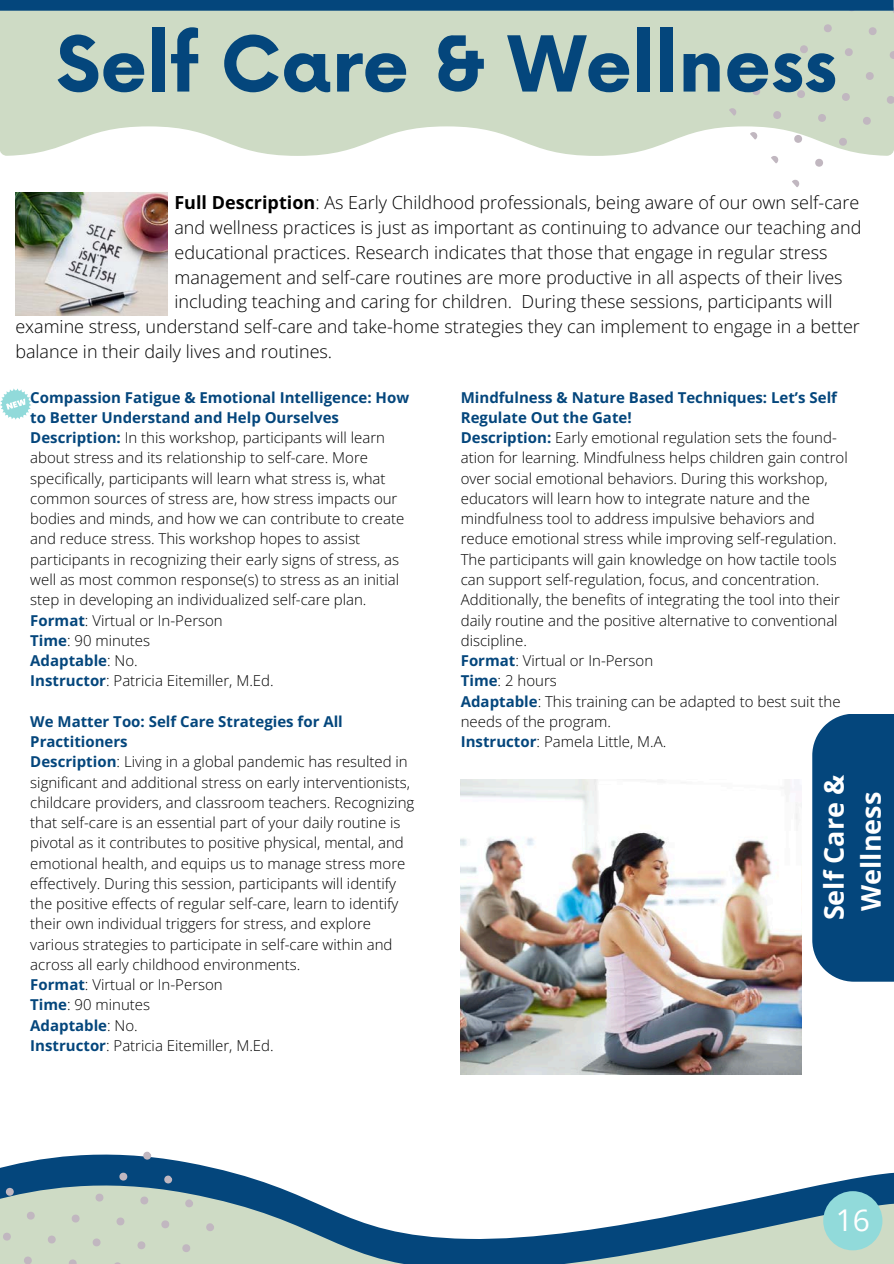
<style>
.page{position:relative;width:894px;height:1264px;background:#fff}
.page>*{position:absolute;margin:0;border:0;box-sizing:border-box;transform-origin:0 0}
.t1{font:700 75px "Now";color:#04467c}
.t2{font:30px "Open Sans";color:#fff}
.t3{font:700 27px/37.2px "Open Sans";color:#fff;text-align:center}
.t4{font:300 18px "Open Sans";color:#000}
.t5{font:300 15px/20.2px "Open Sans";color:#000}
.t6{font:700 15px/20.2px "Open Sans";color:#04467c}
.s1{font-weight:700}
.s2{font-weight:700;color:#04467c}
.s3{font-weight:300;color:#000}
</style>
<div class="page">
<svg style="left:0;top:1154px;width:893px;height:23px"></svg>
<svg style="left:0;top:1177px;width:893px;height:86px"></svg>
<div style="left:823px;top:1191px;width:59px;height:59px;background:#91dada;border-radius:50%"></div>
<svg style="left:0;top:11px;width:893px;height:144px;background:#d2deca"></svg>
<svg style="left:884px;top:94px;width:9px;height:11px"></svg>
<svg style="left:861px;top:115px;width:11px;height:11px"></svg>
<svg style="left:837px;top:136px;width:11px;height:11px"></svg>
<svg style="left:815px;top:158px;width:8px;height:9px"></svg>
<svg style="left:792px;top:179px;width:8px;height:8px"></svg>
<svg style="left:887px;top:49px;width:6px;height:12px"></svg>
<svg style="left:863px;top:70px;width:12px;height:12px"></svg>
<svg style="left:840px;top:91px;width:11px;height:12px"></svg>
<svg style="left:816px;top:112px;width:11px;height:11px"></svg>
<svg style="left:792px;top:133px;width:11px;height:11px"></svg>
<svg style="left:768px;top:154px;width:11px;height:10px"></svg>
<svg style="left:890px;top:11px;width:3px;height:5px"></svg>
<svg style="left:866px;top:26px;width:12px;height:11px"></svg>
<svg style="left:842px;top:47px;width:12px;height:11px"></svg>
<svg style="left:819px;top:67px;width:11px;height:12px"></svg>
<svg style="left:795px;top:88px;width:11px;height:12px"></svg>
<svg style="left:771px;top:109px;width:11px;height:12px"></svg>
<svg style="left:747px;top:130px;width:11px;height:12px"></svg>
<svg style="left:845px;top:11px;width:12px;height:2px"></svg>
<svg style="left:822px;top:23px;width:11px;height:11px"></svg>
<svg style="left:798px;top:44px;width:11px;height:11px"></svg>
<svg style="left:774px;top:65px;width:11px;height:11px"></svg>
<svg style="left:750px;top:86px;width:11px;height:11px"></svg>
<svg style="left:726px;top:106px;width:11px;height:12px"></svg>
<div style="left:0;top:0;width:893px;height:11px;background:#04467c"></div>
<img style="left:15px;top:192px;width:152px;height:124px">
<svg style="left:204px;top:1221px;width:12px;height:11px"></svg>
<svg style="left:181px;top:1242px;width:11px;height:11px"></svg>
<svg style="left:183px;top:1197px;width:12px;height:11px"></svg>
<svg style="left:160px;top:1218px;width:11px;height:11px"></svg>
<svg style="left:136px;top:1239px;width:11px;height:11px"></svg>
<svg style="left:112px;top:1260px;width:11px;height:3px"></svg>
<svg style="left:162px;top:1173px;width:12px;height:12px"></svg>
<svg style="left:139px;top:1194px;width:11px;height:12px"></svg>
<svg style="left:115px;top:1215px;width:11px;height:11px"></svg>
<svg style="left:91px;top:1236px;width:11px;height:11px"></svg>
<svg style="left:67px;top:1257px;width:11px;height:6px"></svg>
<svg style="left:142px;top:1151px;width:11px;height:10px"></svg>
<svg style="left:118px;top:1170px;width:11px;height:12px"></svg>
<svg style="left:94px;top:1191px;width:11px;height:12px"></svg>
<svg style="left:70px;top:1212px;width:11px;height:12px"></svg>
<svg style="left:46px;top:1233px;width:11px;height:12px"></svg>
<svg style="left:22px;top:1254px;width:11px;height:9px"></svg>
<svg style="left:25px;top:1209px;width:11px;height:12px"></svg>
<svg style="left:1px;top:1230px;width:12px;height:12px"></svg>
<svg style="left:4px;top:1186px;width:11px;height:11px"></svg>
<div style="left:812px;top:713px;width:81px;height:268px;background:#04467c"></div>
<img style="left:460px;top:779px;width:341px;height:295px">
<svg style="left:0;top:388px;width:31px;height:32px"></svg>
<p class="t1" style="left:56px;top:24px;width:782px">Self Care &amp; Wellness</p>
<p class="t4" style="left:174px;top:190px;width:686px"><span class="s1">Full Description</span>: As Early Childhood professionals, being aware of our own self-care</p>
<p class="t4" style="left:174px;top:215px;width:688px">and wellness practices is just as important as continuing to advance our teaching and</p>
<p class="t4" style="left:174px;top:240px;width:654px">educational practices. Research indicates that those that engage in regular stress</p>
<p class="t4" style="left:174px;top:264px;width:669px">management and self-care routines are more productive in all aspects of their lives</p>
<p class="t4" style="left:174px;top:289px;width:659px">including teaching and caring for children. During these sessions, participants will</p>
<p class="t4" style="left:15px;top:314px;width:845px">examine stress, understand self-care and take-home strategies they can implement to engage in a better</p>
<p class="t4" style="left:15px;top:339px;width:318px">balance in their daily lives and routines.</p>
<p class="t6" style="left:460px;top:387px;width:377px">Mindfulness &amp; Nature Based Techniques: Let’s Self<br>Regulate Out the Gate!</p>
<p class="t5" style="left:460px;top:427px;width:388px"><span class="s2">Description:</span> Early emotional regulation sets the found&shy;ation for learning. Mindfulness helps children gain control over social emotional behaviors. During this workshop, educators will learn how to integrate nature and the mindfulness tool to address impulsive behaviors and reduce emotional stress while improving self-regulation.<br>The participants will gain knowledge on how tactile tools can support self-regulation, focus, and concentration.<br>Additionally, the benefits of integrating the tool into their</p>
<p class="t5" style="left:460px;top:609px;width:378px">daily routine and the positive alternative to conventional discipline.</p>
<p class="t5" style="left:460px;top:650px;width:194px"><span class="s2">Format</span>: Virtual or In-Person</p>
<p class="t5" style="left:460px;top:670px;width:97px"><span class="s2">Time</span>: 2 hours</p>
<p class="t5" style="left:460px;top:690px;width:381px"><span class="s2">Adaptable</span>: This training can be adapted to best suit the needs of the program.</p>
<p class="t5" style="left:460px;top:731px;width:207px"><span class="s2">Instructor</span>: Pamela Little, M.A.</p>
<p class="t3" style="left:814px;top:920px;width:147px;rotate:-90deg">Self Care &amp;<br>Wellness</p>
<p class="t6" style="left:30px;top:387px;width:380px">Compassion Fatigue &amp; Emotional Intelligence: How to Better Understand and Help Ourselves</p>
<h1 class="t5" style="left:30px;top:427px;width:375px"><span class="s2">Description:</span> In this workshop, participants will learn about stress and its relationship to self-care. More specifically, participants will learn what stress is, what common sources of stress are, how stress impacts our bodies and minds, and how we can contribute to create and reduce stress. This workshop hopes to assist participants in recognizing their early signs of stress, as well as most common response(s) to stress as an initial step in developing an individualized self-care plan.</h1>
<h3 class="t5" style="left:30px;top:609px;width:194px"><span class="s2">Format</span>: Virtual or In-Person</h3>
<p class="t5" style="left:30px;top:630px;width:121px"><span class="s2">Time</span>: 90 minutes</p>
<p class="t6" style="left:30px;top:650px;width:109px">Adaptable<span class="s3">: No.</span></p>
<p class="t5" style="left:30px;top:670px;width:245px"><span class="s2">Instructor</span>: Patricia Eitemiller, M.Ed.</p>
<p class="t6" style="left:30px;top:711px;width:314px">We Matter Too: Self Care Strategies for All<br>Practitioners</p>
<p class="t5" style="left:30px;top:751px;width:385px"><span class="s2">Description</span>: Living in a global pandemic has resulted in significant and additional stress on early interventionists, childcare providers, and classroom teachers. Recognizing that self-care is an essential part of your daily routine is pivotal as it contributes to positive physical, mental, and emotional health, and equips us to manage stress more effectively. During this session, participants will identify the positive effects of regular self-care, learn to identify their own individual triggers for stress, and explore various strategies to participate in self-care within and across all early childhood environments.</p>
<p class="t5" style="left:30px;top:974px;width:194px"><span class="s2">Format</span>: Virtual or In-Person</p>
<p class="t5" style="left:30px;top:994px;width:121px"><span class="s2">Time</span>: 90 minutes</p>
<p class="t6" style="left:30px;top:1014px;width:109px">Adaptable<span class="s3">: No.</span></p>
<p class="t5" style="left:30px;top:1035px;width:245px"><span class="s2">Instructor</span>: Patricia Eitemiller, M.Ed.</p>
<p class="t2" style="left:835px;top:1199px;width:36px">16</p>
</div>
